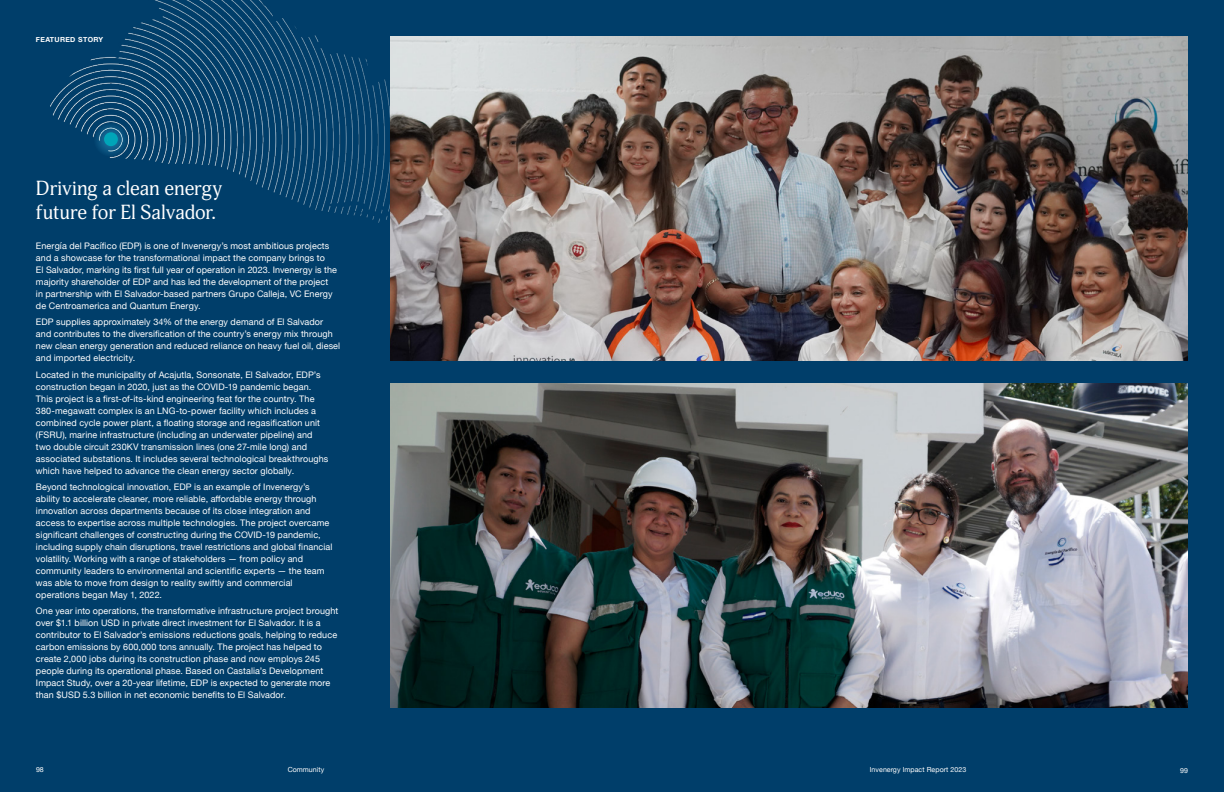
<style>
.page{position:relative;width:1224px;height:792px;background:#003e6a}
.page>*{position:absolute;margin:0;border:0;box-sizing:border-box;transform-origin:0 0}
.t1{font:20px/24px "Adonis";letter-spacing:-.005em;color:#fff}
.t2{font:9px/12px "Helvetica Neue";letter-spacing:.01em;color:#fff}
.t3{font:7px "Helvetica Neue";letter-spacing:.01em;color:#fff}
.t4{font:700 7px "Helvetica Neue";letter-spacing:.05em;color:#fff}
</style>
<div class="page">
<img style="left:50px;top:0;width:340px;height:222px">
<svg style="left:93px;top:122px;width:35px;height:35px"></svg>
<div style="left:104px;top:132px;width:14px;height:14px;background:#00a5b8;border-radius:50%"></div>
<img style="left:390px;top:36px;width:798px;height:324px">
<img style="left:390px;top:384px;width:798px;height:324px">
<p class="t4" style="left:36px;top:34px;width:69px">FEATURED STORY</p>
<h1 class="t1" style="left:36px;top:176px;width:188px">Driving a clean energy future for El Salvador.</h1>
<p class="t2" style="left:36px;top:240px;width:302px">Energía del Pacífico (EDP) is one of Invenergy’s most ambitious projects and a showcase for the transformational impact the company brings to<br>El Salvador, marking its first full year of operation in 2023. Invenergy is the majority shareholder of EDP and has led the development of the project in partnership with El Salvador-based partners Grupo Calleja, VC Energy de Centroamerica and Quantum Energy.</p>
<p class="t2" style="left:36px;top:316px;width:306px">EDP supplies approximately 34% of the energy demand of El Salvador and contributes to the diversification of the country’s energy mix through new clean energy generation and reduced reliance on heavy fuel oil, diesel and imported electricity.</p>
<p class="t2" style="left:36px;top:369px;width:294px">Located in the municipality of Acajutla, Sonsonate, El Salvador, EDP’s construction began in 2020, just as the COVID-19 pandemic began.<br>This project is a first-of-its-kind engineering feat for the country. The 380-megawatt complex is an LNG-to-power facility which includes a combined cycle power plant, a floating storage and regasification unit (FSRU), marine infrastructure (including an underwater pipeline) and two double circuit 230KV transmission lines (one 27-mile long) and associated substations. It includes several technological breakthroughs which have helped to advance the clean energy sector globally.</p>
<p class="t2" style="left:36px;top:481px;width:298px">Beyond technological innovation, EDP is an example of Invenergy’s ability to accelerate cleaner, more reliable, affordable energy through innovation across departments because of its close integration and access to expertise across multiple technologies. The project overcame significant challenges of constructing during the COVID-19 pandemic, including supply chain disruptions, travel restrictions and global financial volatility. Working with a range of stakeholders — from policy and community leaders to environmental and scientific experts — the team was able to move from design to reality swiftly and commercial operations began May 1, 2022.</p>
<p class="t2" style="left:36px;top:606px;width:304px">One year into operations, the transformative infrastructure project brought over $1.1 billion USD in private direct investment for El Salvador. It is a contributor to El Salvador’s emissions reductions goals, helping to reduce carbon emissions by 600,000 tons annually. The project has helped to create 2,000 jobs during its construction phase and now employs 245 people during its operational phase. Based on Castalia’s Development Impact Study, over a 20-year lifetime, EDP is expected to generate more than $USD 5.3 billion in net economic benefits to El Salvador.</p>
<p class="t3" style="left:36px;top:765px;width:9px">98</p>
<p class="t3" style="left:288px;top:765px;width:38px">Community</p>
<p class="t3" style="left:870px;top:765px;width:98px">Invenergy Impact Report 2023</p>
<p class="t3" style="left:1180px;top:765px;width:9px">99</p>
</div>
